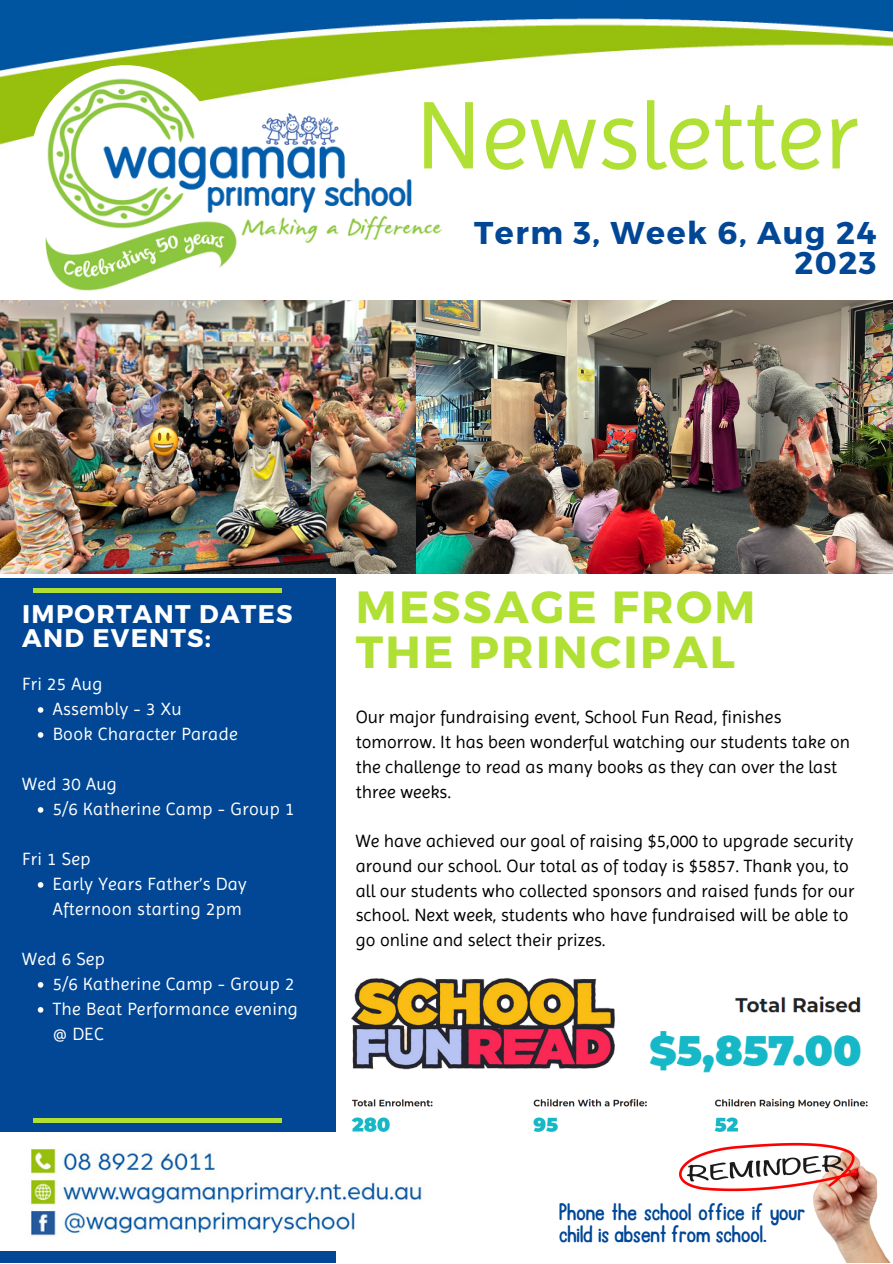
<style>
.page{position:relative;width:893px;height:1264px;background:#fff}
.page>*{position:absolute;margin:0;border:0;box-sizing:border-box;transform-origin:0 0}
.t1{font:97.35px "Imprima";color:#b1e035}
.t2{font:700 45px "Montserrat";letter-spacing:.05em;color:#b1e035}
.t3{font:700 31.5px/30.3px "Montserrat";letter-spacing:.05em;color:#014796;text-align:right}
.t4{font:25.5px/22.5px "Ballpoint";color:#014796}
.t5{font:700 25.5px/24.8px "Montserrat";letter-spacing:.05em;color:#fff}
.t6{font:18px/24.8px "Imprima";color:#000}
.t7{font:18px/25px "Imprima";letter-spacing:.02em;color:#fff}
</style>
<div class="page">
<div style="left:0;top:578px;width:335px;height:684px;background:#014796"></div>
<hr style="left:34px;top:588px;width:248px;height:4px;background:#b1e035">
<hr style="left:34px;top:1118px;width:248px;height:4px;background:#b1e035">
<img style="left:0;top:1132px;width:422px;height:118px">
<img style="left:0;top:0;width:892px;height:145px">
<div style="left:490px;top:125px;width:402px;height:116px;background:#fff"></div>
<img style="left:22px;top:65px;width:442px;height:236px">
<img style="left:679px;top:1142px;width:211px;height:120px">
<img style="left:649px;top:996px;width:212px;height:77px">
<img style="left:347px;top:1098px;width:521px;height:42px">
<img style="left:335px;top:958px;width:280px;height:134px">
<img style="left:0;top:301px;width:416px;height:272px">
<img style="left:416px;top:301px;width:476px;height:272px">
<svg style="left:38px;top:707px;width:5px;height:5px"></svg>
<svg style="left:38px;top:732px;width:5px;height:5px"></svg>
<svg style="left:38px;top:807px;width:5px;height:5px"></svg>
<svg style="left:38px;top:882px;width:5px;height:5px"></svg>
<svg style="left:38px;top:982px;width:5px;height:5px"></svg>
<svg style="left:38px;top:1007px;width:5px;height:5px"></svg>
<p class="t1" style="left:415px;top:79px;width:444px">Newsletter</p>
<p class="t3" style="left:474px;top:216px;width:404px">Term 3, Week 6, Aug 24<br>2023</p>
<p class="t5" style="left:22px;top:600px;width:272px">IMPORTANT DATES<br>AND EVENTS:</p>
<p class="t7" style="left:22px;top:671px;width:82px">Fri 25 Aug</p>
<p class="t7" style="left:53px;top:696px;width:130px">Assembly - 3 Xu</p>
<p class="t7" style="left:53px;top:721px;width:187px">Book Character Parade</p>
<p class="t7" style="left:22px;top:771px;width:96px">Wed 30 Aug</p>
<p class="t7" style="left:53px;top:796px;width:243px">5/6 Katherine Camp - Group 1</p>
<p class="t7" style="left:22px;top:846px;width:70px">Fri 1 Sep</p>
<p class="t7" style="left:53px;top:871px;width:195px">Early Years Father’s Day<br>Afternoon starting 2pm</p>
<p class="t7" style="left:22px;top:946px;width:84px">Wed 6 Sep</p>
<p class="t7" style="left:53px;top:971px;width:243px">5/6 Katherine Camp - Group 2</p>
<p class="t7" style="left:53px;top:996px;width:247px">The Beat Performance evening @ DEC</p>
<p class="t2" style="left:356px;top:577px;width:401px">MESSAGE FROM</p>
<p class="t2" style="left:356px;top:622px;width:381px">THE PRINCIPAL</p>
<p class="t6" style="left:356px;top:705px;width:496px">Our major fundraising event, School Fun Read, finishes tomorrow. It has been wonderful watching our students take on the challenge to read as many books as they can over the last three weeks.</p>
<p class="t6" style="left:356px;top:828px;width:500px">We have achieved our goal of raising $5,000 to upgrade security around our school. Our total as of today is $5857. Thank you, to all our students who collected sponsors and raised funds for our school. Next week, students who have fundraised will be able to go online and select their prizes.</p>
<p class="t4" style="left:559px;top:1200px;width:247px">Phone the school office if your child is absent from school.</p>
</div>
